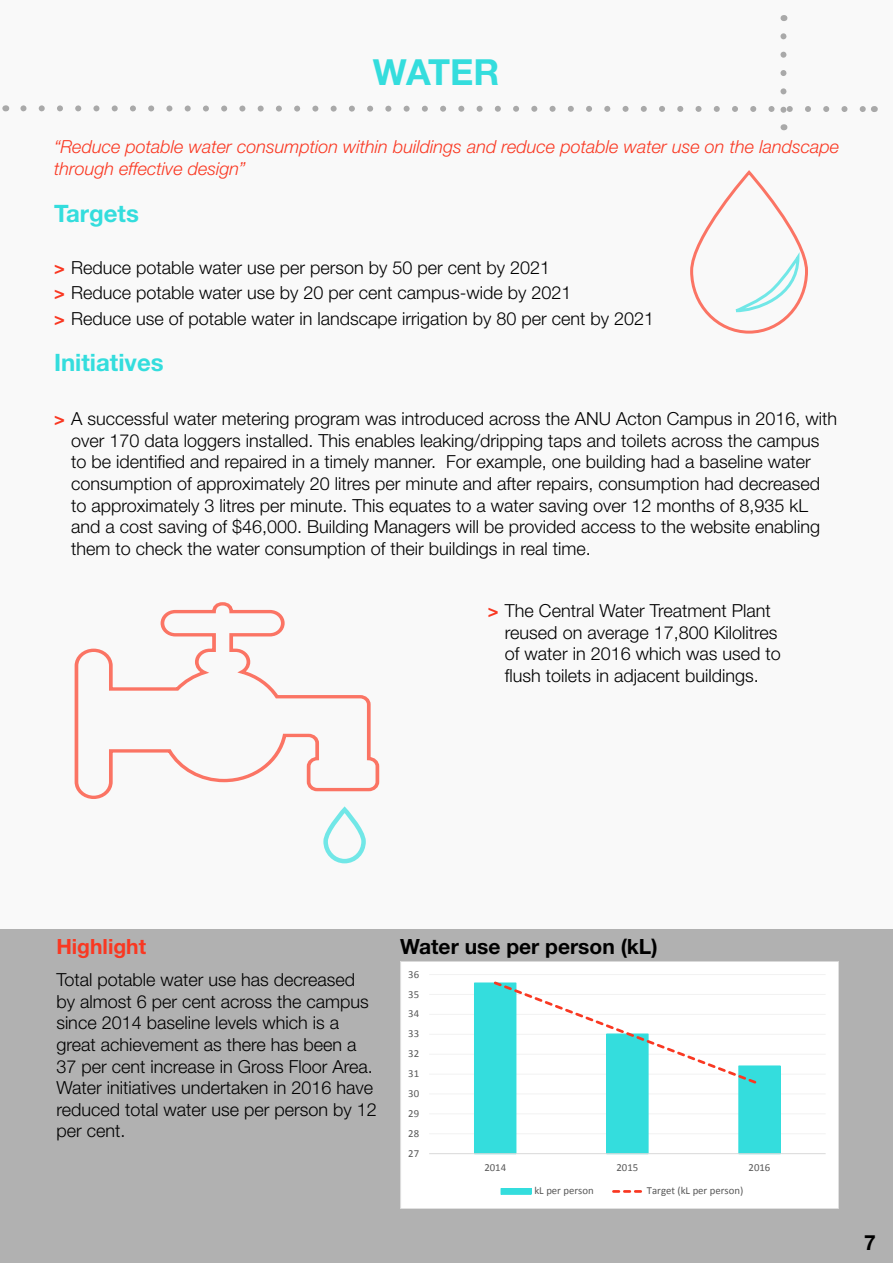
<style>
.page{position:relative;width:893px;height:1263px;background:#fff}
.page>*{position:absolute;margin:0;border:0;box-sizing:border-box;transform-origin:0 0}
.t1{font:700 36px "Helvetica Neue LT Std";letter-spacing:-.01em;color:#34dddd}
.t2{font:700 24px "Helvetica Neue LT Std";color:#34dddd}
.t3{font:700 21px "Helvetica Neue LT Std";color:#000}
.t4{font:700 21px "Helvetica Neue LT Std";color:#f93822}
.t5{font:300 18px/21.6px "Helvetica Neue LT Std";color:#000}
.t6{font:italic 300 18px/21.6px "Helvetica Neue LT Std";color:#f93822}
.t7{font:10.8px "Calibri";color:#595959}
.s1{font-weight:700;color:#f93822}
</style>
<div class="page">
<div style="left:0;top:0;width:893px;height:929px;background:#f9f9f9"></div>
<div style="left:0;top:929px;width:893px;height:333px;background:#b1b1b1"></div>
<svg style="left:20px;top:36px;width:855px;height:77px"></svg>
<svg style="left:690px;top:172px;width:118px;height:162px"></svg>
<svg style="left:74px;top:602px;width:306px;height:197px"></svg>
<svg style="left:323px;top:810px;width:43px;height:54px"></svg>
<div style="left:401px;top:961px;width:438px;height:248px;background:#fff"></div>
<hr style="left:429px;top:1133px;width:397px;height:1px;background:#f2f2f2">
<hr style="left:429px;top:1113px;width:397px;height:1px;background:#f2f2f2">
<hr style="left:429px;top:1093px;width:397px;height:1px;background:#f2f2f2">
<hr style="left:429px;top:1074px;width:397px;height:1px;background:#f2f2f2">
<hr style="left:429px;top:1054px;width:397px;height:1px;background:#f2f2f2">
<hr style="left:429px;top:1034px;width:397px;height:1px;background:#f2f2f2">
<hr style="left:429px;top:1014px;width:397px;height:1px;background:#f2f2f2">
<hr style="left:429px;top:994px;width:397px;height:1px;background:#f2f2f2">
<hr style="left:429px;top:974px;width:397px;height:1px;background:#f2f2f2">
<div style="left:474px;top:983px;width:42px;height:171px;background:#34dddd"></div>
<div style="left:607px;top:1034px;width:41px;height:120px;background:#34dddd"></div>
<div style="left:606px;top:1033px;width:42px;height:121px;border:1px solid #34dddd"></div>
<div style="left:739px;top:1066px;width:41px;height:88px;background:#34dddd"></div>
<div style="left:738px;top:1065px;width:43px;height:89px;border:1px solid #34dddd"></div>
<hr style="left:429px;top:1153px;width:397px;height:1px;background:#d9d9d9">
<svg style="left:492px;top:981px;width:271px;height:106px"></svg>
<div style="left:501px;top:1188px;width:30px;height:6px;background:#34dddd"></div>
<div style="left:501px;top:1188px;width:31px;height:7px;border:1px solid #34dddd"></div>
<svg style="left:613px;top:1190px;width:29px;height:3px"></svg>
<div style="left:400px;top:961px;width:439px;height:248px;border:1px solid #d9d9d9"></div>
<h1 class="t1" style="left:373px;top:50px;width:128px">WATER</h1>
<p class="t6" style="left:54px;top:136px;width:786px">“Reduce potable water consumption within buildings and reduce potable water use on the landscape through effective design”</p>
<h2 class="t2" style="left:54px;top:198px;width:86px">Targets</h2>
<p class="t5" style="left:54px;top:254px;width:602px;line-height:25.8px"><span class="s1">&gt;</span> Reduce potable water use per person by 50 per cent by 2021<br><span class="s1">&gt;</span> Reduce potable water use by 20 per cent campus-wide by 2021<br><span class="s1">&gt;</span> Reduce use of potable water in landscape irrigation by 80 per cent by 2021</p>
<h2 class="t2" style="left:54px;top:348px;width:111px">Initiatives</h2>
<p class="t5" style="left:71px;top:408px;width:768px;text-indent:-17px"><span class="s1">&gt;</span> A successful water metering program was introduced across the ANU Acton Campus in 2016, with over 170 data loggers installed. This enables leaking/dripping taps and toilets across the campus to be identified and repaired in a timely manner. For example, one building had a baseline water consumption of approximately 20 litres per minute and after repairs, consumption had decreased to approximately 3 litres per minute. This equates to a water saving over 12 months of 8,935 kL and a cost saving of $46,000. Building Managers will be provided access to the website enabling them to check the water consumption of their buildings in real time.</p>
<p class="t5" style="left:505px;top:599px;width:277px;text-indent:-17px"><span class="s1">&gt;</span> The Central Water Treatment Plant reused on average 17,800 Kilolitres of water in 2016 which was used to flush toilets in adjacent buildings.</p>
<p class="t4" style="left:56px;top:933px;width:91px">Highlight</p>
<p class="t5" style="left:56px;top:968px;width:322px">Total potable water use has decreased by almost 6 per cent across the campus since 2014 baseline levels which is a great achievement as there has been a 37 per cent increase in Gross Floor Area.<br>Water initiatives undertaken in 2016 have reduced total water use per person by 12 per cent.</p>
<p class="t3" style="left:400px;top:933px;width:259px">Water use per person (kL)</p>
<p class="t7" style="left:408px;top:966px;width:12px">36</p>
<p class="t7" style="left:408px;top:986px;width:12px">35</p>
<p class="t7" style="left:408px;top:1006px;width:12px">34</p>
<p class="t7" style="left:408px;top:1026px;width:12px">33</p>
<p class="t7" style="left:408px;top:1046px;width:12px">32</p>
<p class="t7" style="left:408px;top:1066px;width:12px">31</p>
<p class="t7" style="left:408px;top:1086px;width:12px">30</p>
<p class="t7" style="left:408px;top:1106px;width:12px">29</p>
<p class="t7" style="left:408px;top:1126px;width:12px">28</p>
<p class="t7" style="left:408px;top:1145px;width:12px">27</p>
<p class="t7" style="left:484px;top:1159px;width:23px">2014</p>
<p class="t7" style="left:616px;top:1159px;width:23px">2015</p>
<p class="t7" style="left:749px;top:1159px;width:23px">2016</p>
<p class="t7" style="left:534px;top:1183px;width:61px">kL per person</p>
<p class="t7" style="left:647px;top:1183px;width:98px">Target (kL per person)</p>
<p class="t3" style="left:864px;top:1229px;width:13px">7</p>
</div>
